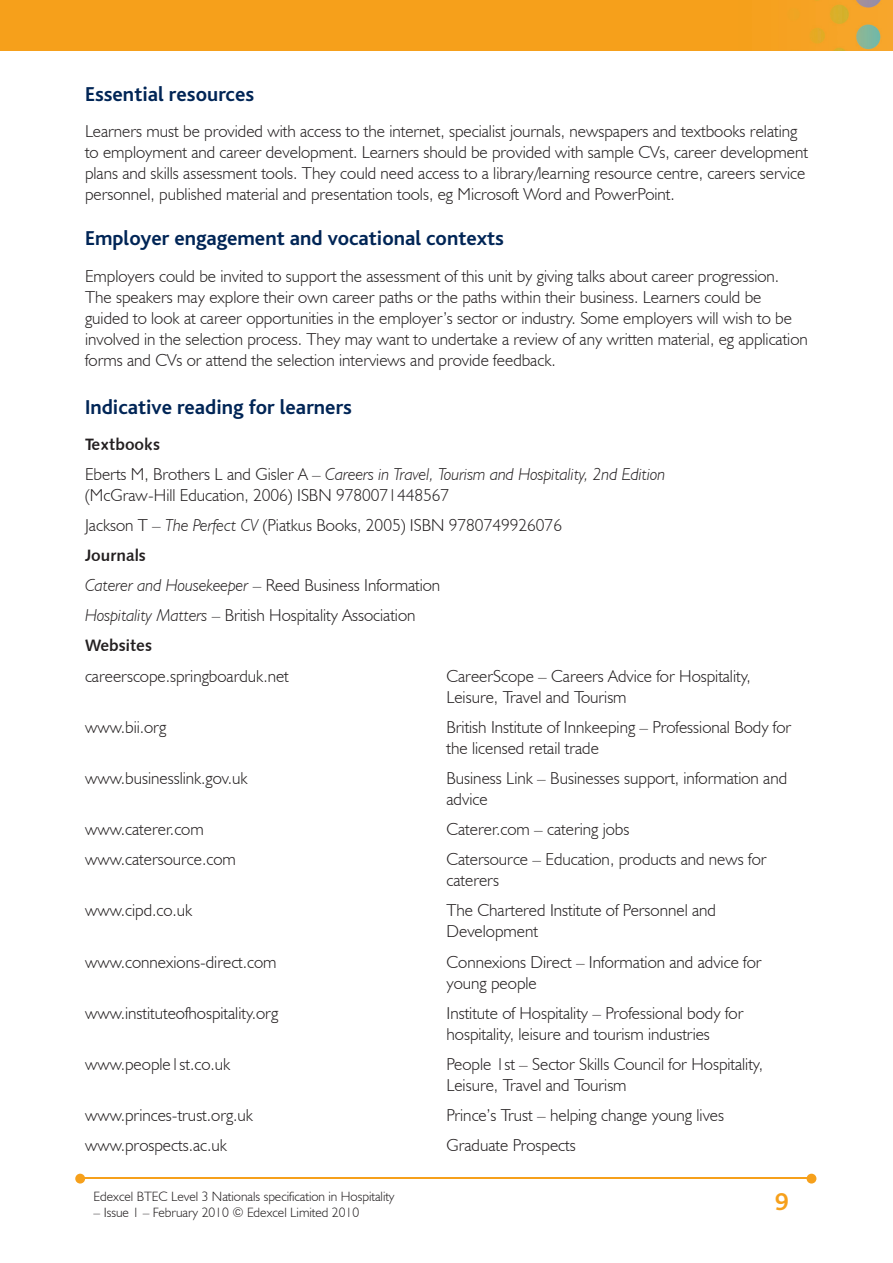
<style>
.page{position:relative;width:893px;height:1263px;background:#fff}
.page>*{position:absolute;margin:0;border:0;box-sizing:border-box;transform-origin:0 0}
.t1{font:700 25.5px "Bliss";color:#f6a01b}
.t2{font:700 21px "Bliss";color:#002556}
.t3{font:300 17.25px/21px "Humanist 521 BT";color:#231f20}
.t4{font:16.5px "Humanist 531 BT Bold A";color:#231f20}
.t5{font:300 13.5px "Humanist 521 BT";color:#231f20}
.s1{font-style:italic}
</style>
<div class="page">
<img style="left:0;top:0;width:893px;height:51px">
<hr style="left:82px;top:1178px;width:728px;height:1px;background:#f6a01b">
<svg style="left:807px;top:1174px;width:9px;height:9px"></svg>
<svg style="left:75px;top:1174px;width:10px;height:9px"></svg>
<p class="t2" style="left:85px;top:83px;width:171px">Essential resources</p>
<p class="t3" style="left:85px;top:120px;width:724px">Learners must be provided with access to the internet, specialist journals, newspapers and textbooks relating to employment and career development. Learners should be provided with sample CVs, career development plans and skills assessment tools. They could need access to a library/learning resource centre, careers service personnel, published material and presentation tools, eg Microsoft Word and PowerPoint.</p>
<p class="t2" style="left:85px;top:228px;width:420px">Employer engagement and vocational contexts</p>
<p class="t3" style="left:85px;top:265px;width:724px">Employers could be invited to support the assessment of this unit by giving talks about career progression.<br>The speakers may explore their own career paths or the paths within their business. Learners could be guided to look at career opportunities in the employer’s sector or industry. Some employers will wish to be involved in the selection process. They may want to undertake a review of any written material, eg application forms and CVs or attend the selection interviews and provide feedback.</p>
<p class="t2" style="left:85px;top:396px;width:268px">Indicative reading for learners</p>
<p class="t4" style="left:85px;top:434px;width:77px">Textbooks</p>
<p class="t3" style="left:85px;top:463px;width:582px">Eberts M, Brothers L and Gisler A – <span class="s1">Careers in Travel, Tourism and Hospitality, 2nd Edition </span>(McGraw-Hill Education, 2006) ISBN 9780071448567</p>
<p class="t3" style="left:85px;top:514px;width:478px">Jackson T – <span class="s1">The Perfect CV</span> (Piatkus Books, 2005) ISBN 9780749926076</p>
<p class="t4" style="left:85px;top:545px;width:62px">Journals</p>
<p class="t3" style="left:85px;top:570px;width:357px;line-height:30px"><span class="s1">Caterer and Housekeeper</span> – Reed Business Information<br><span class="s1">Hospitality Matters</span> – British Hospitality Association</p>
<p class="t4" style="left:85px;top:635px;width:69px">Websites</p>
<p class="t3" style="left:85px;top:665px;width:205px">careerscope.springboarduk.net</p>
<p class="t3" style="left:446px;top:665px;width:306px">CareerScope – Careers Advice for Hospitality,<br>Leisure, Travel and Tourism</p>
<p class="t3" style="left:85px;top:716px;width:83px">www.bii.org</p>
<p class="t3" style="left:446px;top:716px;width:346px">British Institute of Innkeeping – Professional Body for the licensed retail trade</p>
<p class="t3" style="left:85px;top:767px;width:164px">www.businesslink.gov.uk</p>
<p class="t3" style="left:446px;top:767px;width:342px">Business Link – Businesses support, information and advice</p>
<p class="t3" style="left:85px;top:818px;width:120px">www.caterer.com</p>
<p class="t3" style="left:446px;top:818px;width:184px">Caterer.com – catering jobs</p>
<p class="t3" style="left:85px;top:848px;width:152px">www.catersource.com</p>
<p class="t3" style="left:446px;top:848px;width:322px">Catersource – Education, products and news for caterers</p>
<p class="t3" style="left:85px;top:900px;width:109px">www.cipd.co.uk</p>
<p class="t3" style="left:446px;top:900px;width:271px">The Chartered Institute of Personnel and<br>Development</p>
<p class="t3" style="left:85px;top:951px;width:193px">www.connexions-direct.com</p>
<p class="t3" style="left:446px;top:951px;width:317px">Connexions Direct – Information and advice for young people</p>
<p class="t3" style="left:85px;top:1002px;width:195px">www.instituteofhospitality.org</p>
<p class="t3" style="left:446px;top:1002px;width:298px">Institute of Hospitality – Professional body for hospitality, leisure and tourism industries</p>
<p class="t3" style="left:85px;top:1053px;width:147px">www.people1st.co.uk</p>
<p class="t3" style="left:446px;top:1053px;width:318px">People 1st – Sector Skills Council for Hospitality,<br>Leisure, Travel and Tourism</p>
<p class="t3" style="left:85px;top:1104px;width:170px">www.princes-trust.org.uk</p>
<p class="t3" style="left:446px;top:1104px;width:279px">Prince’s Trust – helping change young lives</p>
<p class="t3" style="left:85px;top:1134px;width:143px">www.prospects.ac.uk</p>
<p class="t3" style="left:446px;top:1134px;width:131px">Graduate Prospects</p>
<p class="t5" style="left:94px;top:1188px;width:303px">Edexcel BTEC Level 3 Nationals specification in Hospitality</p>
<p class="t5" style="left:94px;top:1204px;width:267px">– Issue 1 – February 2010 © Edexcel Limited 2010</p>
<h1 class="t1" style="left:775px;top:1189px;width:15px">9</h1>
</div>
